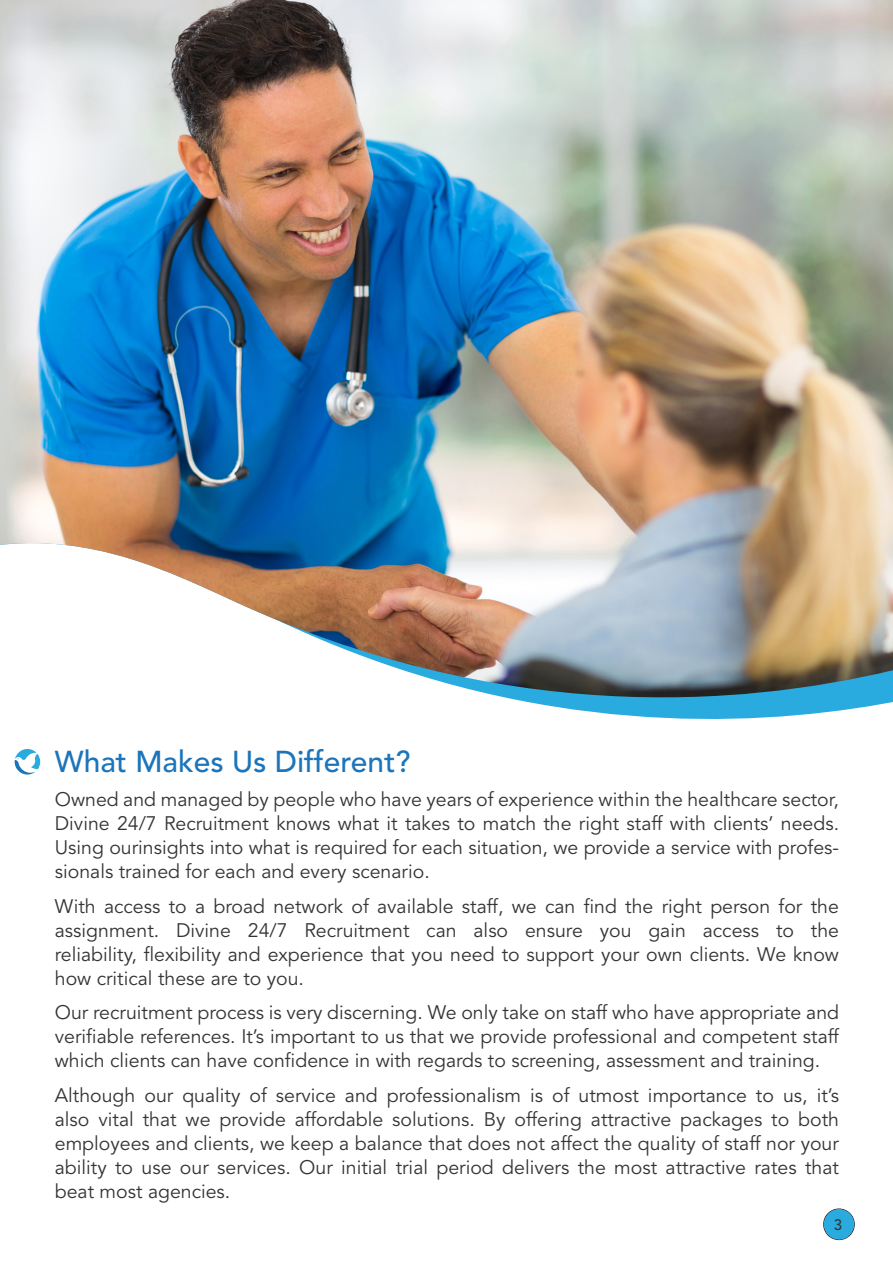
<style>
.page{position:relative;width:893px;height:1263px;background:#fff}
.page>*{position:absolute;margin:0;border:0;box-sizing:border-box;transform-origin:0 0}
.t1{font:500 30px "Avenir LT Std";color:#1c75ba}
.t2{font:19.5px/24px "Avenir LT Std";color:#343433;text-align:justify}
.t3{font:500 15px "Avenir LT Std";color:#343433}
</style>
<div class="page">
<div style="left:823px;top:1208px;width:32px;height:32px;border:1px solid #231f20;border-radius:50%"></div>
<div style="left:824px;top:1209px;width:30px;height:30px;background:#29abe0;border-radius:50%"></div>
<svg style="left:14px;top:706px;width:856px;height:69px"></svg>
<img style="left:1px;top:0;width:892px;height:706px">
<hr style="left:0;top:0;width:1px;height:1263px;background:#29abe0">
<img style="left:0;top:214px;width:1px;height:931px">
<p class="t1" style="left:55px;top:744px;width:357px">What Makes Us Different?</p>
<p class="t2" style="left:55px;top:788px;width:786px">Owned and managed by people who have years of experience within the healthcare sector, Divine 24/7 Recruitment knows what it takes to match the right staff with clients’ needs.<br>Using ourinsights into what is required for each situation, we provide a service with profes&shy;sionals trained for each and every scenario.</p>
<p class="t2" style="left:55px;top:894px;width:786px">With access to a broad network of available staff, we can find the right person for the assignment. Divine 24/7 Recruitment can also ensure you gain access to the reliability, flexibility and experience that you need to support your own clients. We know how critical these are to you.</p>
<p class="t2" style="left:55px;top:1001px;width:786px">Our recruitment process is very discerning. We only take on staff who have appropriate and verifiable references. It’s important to us that we provide professional and competent staff which clients can have confidence in with regards to screening, assessment and training.</p>
<p class="t2" style="left:55px;top:1083px;width:786px">Although our quality of service and professionalism is of utmost importance to us, it’s also vital that we provide affordable solutions. By offering attractive packages to both employees and clients, we keep a balance that does not affect the quality of staff nor your ability to use our services. Our initial trial period delivers the most attractive rates that beat most agencies.</p>
<p class="t3" style="left:834px;top:1216px;width:10px">3</p>
</div>
